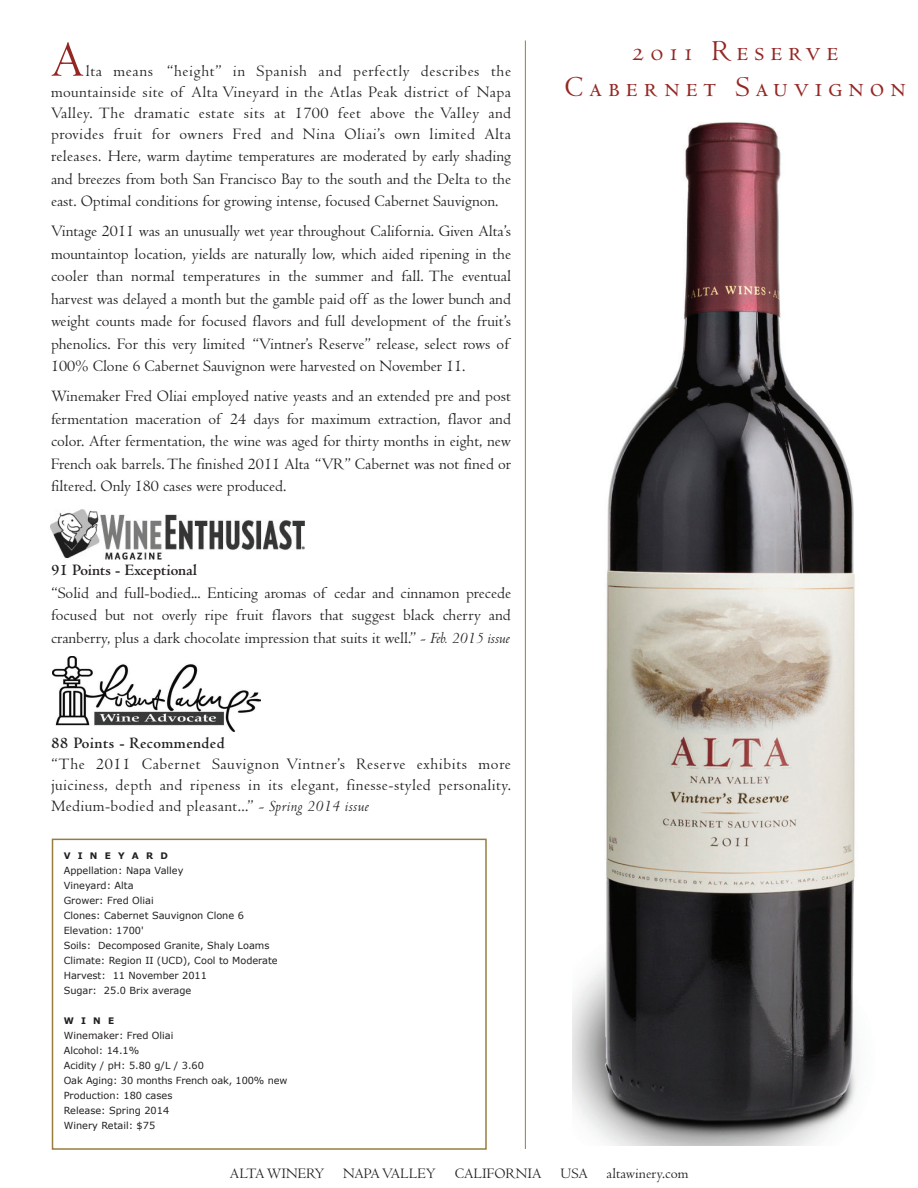
<style>
.page{position:relative;width:918px;height:1188px;background:#fff}
.page>*{position:absolute;margin:0;border:0;box-sizing:border-box;transform-origin:0 0}
.t1{font:52.5px "Centaur";color:#942723}
.t2{font:30px/36px "Centaur MT SC";letter-spacing:.2em;color:#942723;text-align:center}
.t3{font:16.5px/22.5px "Centaur";color:#231f20;text-align:justify}
.t4{font:700 16.5px "Centaur";color:#231f20}
.t5{font:700 16.5px "Centaur";letter-spacing:.025em;color:#231f20}
.t6{font:15px "Centaur";letter-spacing:.005em;color:#231f20}
.t7{font:9.75px/15px "Verdana";color:#231f20}
.t8{font:700 9px "Verdana";letter-spacing:.8em;color:#231f20}
.s1{font-style:italic}
</style>
<div class="page">
<img style="left:51px;top:510px;width:253px;height:50px">
<div style="left:52px;top:839px;width:435px;height:311px;background:#fff;border:2px solid #977e3e"></div>
<hr style="left:525px;top:40px;width:1px;height:1109px;background:#977e3e">
<img style="left:52px;top:656px;width:208px;height:76px">
<img style="left:572px;top:122px;width:284px;height:1024px">
<h1 class="t1" style="left:51px;top:31px;width:34px">A</h1>
<p class="t3" style="left:51px;top:61px;width:462px;line-height:21px;text-indent:35px">lta means “height” in Spanish and perfectly describes the mountainside site of Alta Vineyard in the Atlas Peak district of Napa Valley. The dramatic estate sits at 1700 feet above the Valley and provides fruit for owners Fred and Nina Oliai’s own limited Alta</p>
<p class="t3" style="left:51px;top:145px;width:462px">releases. Here, warm daytime temperatures are moderated by early shading and breezes from both San Francisco Bay to the south and the Delta to the east. Optimal conditions for growing intense, focused Cabernet Sauvignon.</p>
<p class="t3" style="left:51px;top:220px;width:462px">Vintage 2011 was an unusually wet year throughout California. Given Alta’s mountaintop location, yields are naturally low, which aided ripening in the cooler than normal temperatures in the summer and fall. The eventual harvest was delayed a month but the gamble paid off as the lower bunch and weight counts made for focused flavors and full development of the fruit’s phenolics. For this very limited “Vintner’s Reserve” release, select rows of 100% Clone 6 Cabernet Sauvignon were harvested on November 11.</p>
<p class="t3" style="left:51px;top:385px;width:462px">Winemaker Fred Oliai employed native yeasts and an extended pre and post fermentation maceration of 24 days for maximum extraction, flavor and color. After fermentation, the wine was aged for thirty months in eight, new French oak barrels. The finished 2011 Alta “VR” Cabernet was not fined or filtered. Only 180 cases were produced.</p>
<p class="t4" style="left:51px;top:561px;width:148px">91 Points - Exceptional</p>
<p class="t3" style="left:51px;top:582px;width:462px">“Solid and full-bodied... Enticing aromas of cedar and cinnamon precede focused but not overly ripe fruit flavors that suggest black cherry and cranberry, plus a dark chocolate impression that suits it well.” <span class="s1">- Feb. 2015 issue</span></p>
<p class="t5" style="left:51px;top:734px;width:175px">88 Points - Recommended</p>
<p class="t3" style="left:51px;top:754px;width:462px;line-height:21px">“The 2011 Cabernet Sauvignon Vintner’s Reserve exhibits more juiciness, depth and ripeness in its elegant, finesse-styled personality.<br>Medium-bodied and pleasant...” <span class="s1">- Spring 2014 issue</span></p>
<p class="t8" style="left:64px;top:850px;width:106px">VINEYARD</p>
<p class="t7" style="left:64px;top:863px;width:215px">Appellation: Napa Valley<br>Vineyard: Alta<br>Grower: Fred Oliai<br>Clones: Cabernet Sauvignon Clone 6<br>Elevation: 1700'<br>Soils: Decomposed Granite, Shaly Loams<br>Climate: Region II (UCD), Cool to Moderate<br>Harvest: 11 November 2011<br>Sugar: 25.0 Brix average</p>
<p class="t8" style="left:64px;top:1015px;width:52px">WINE</p>
<p class="t7" style="left:64px;top:1028px;width:225px">Winemaker: Fred Oliai<br>Alcohol: 14.1%<br>Acidity / pH: 5.80 g/L / 3.60<br>Oak Aging: 30 months French oak, 100% new<br>Production: 180 cases<br>Release: Spring 2014<br>Winery Retail: $75</p>
<h2 class="t2" style="left:565px;top:33px;width:343px">2011 Reserve<br>Cabernet Sauvignon</h2>
<p class="t6" style="left:230px;top:1166px;width:96px">ALTA WINERY</p>
<p class="t6" style="left:343px;top:1166px;width:94px">NAPA VALLEY</p>
<p class="t6" style="left:455px;top:1166px;width:88px">CALIFORNIA</p>
<p class="t6" style="left:560px;top:1166px;width:29px">USA</p>
<p class="t6" style="left:607px;top:1166px;width:83px">altawinery.com</p>
</div>
